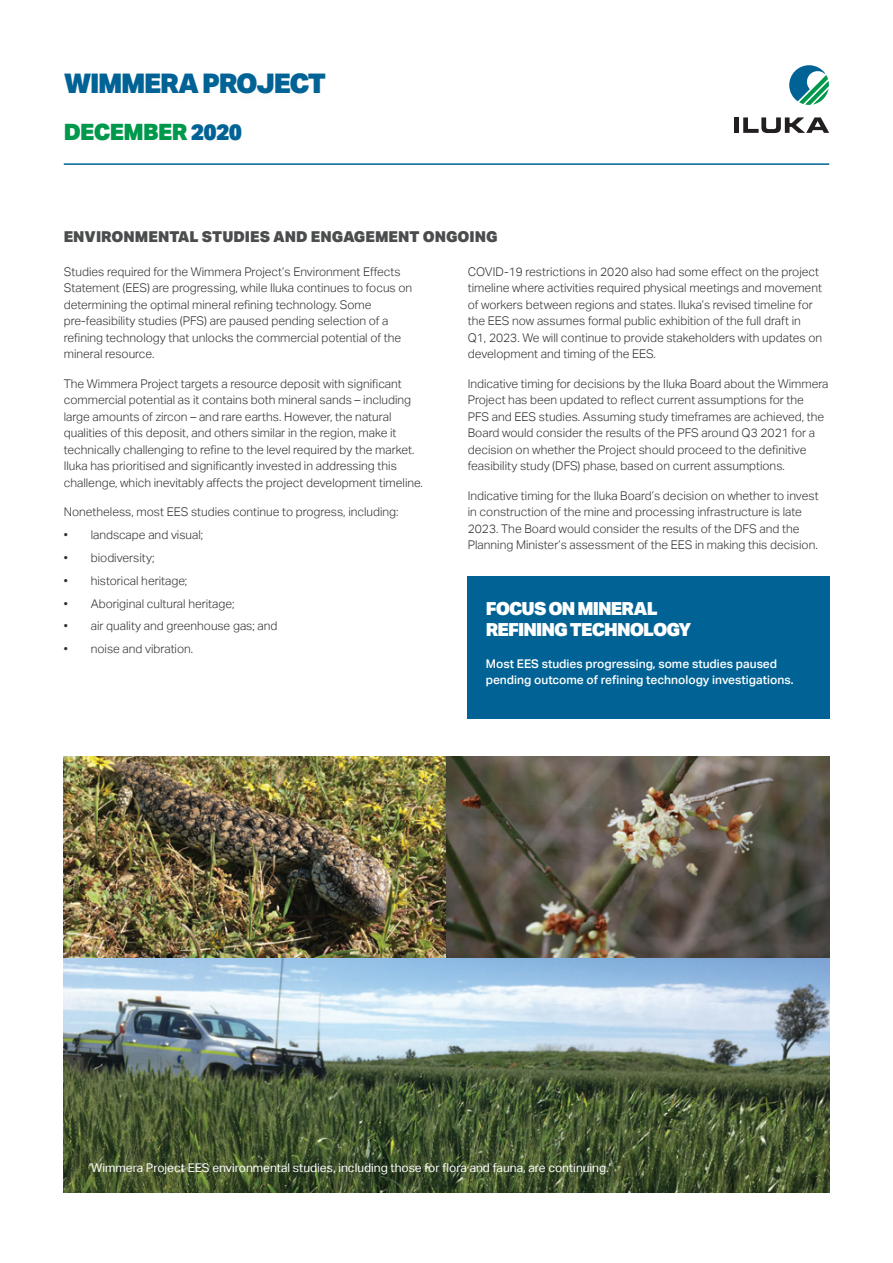
<style>
.page{position:relative;width:893px;height:1263px;background:#fff}
.page>*{position:absolute;margin:0;border:0;box-sizing:border-box;transform-origin:0 0}
.BOLD_HEAD{font:900 27px "Aktiv Grotesk";letter-spacing:-.05em;color:#016395}
.BOLD_HEAD-2{font:900 22.5px "Aktiv Grotesk";letter-spacing:-.03em;color:#00994c}
.BOLD_HEAD-3{font:900 18px/21px "Aktiv Grotesk";letter-spacing:-.05em;color:#fff}
.Sub_1{font:900 15px "Aktiv Grotesk";color:#4b4c4d}
.BODY{font:300 12px/16.5px "Aktiv Grotesk";color:#312f30}
.BODY-2{font:500 12px/16.5px "Aktiv Grotesk";color:#fff}
.BODY-3{font:12px "Aktiv Grotesk";color:#fff}
.body_before_bullets{font:300 12px "Aktiv Grotesk";color:#312f30}
.s1{color:#016395}
</style>
<div class="page">
<div style="left:467px;top:576px;width:362px;height:143px;background:#016395"></div>
<svg style="left:789px;top:65px;width:40px;height:40px"></svg>
<div style="left:734px;top:117px;width:5px;height:16px;background:#231f20"></div>
<svg style="left:743px;top:117px;width:86px;height:16px"></svg>
<hr style="left:64px;top:163px;width:765px;height:2px;background:#016395">
<img style="left:64px;top:957px;width:765px;height:236px">
<img style="left:64px;top:757px;width:382px;height:200px">
<img style="left:446px;top:757px;width:383px;height:200px">
<p class="BOLD_HEAD" style="left:64px;top:66px;width:264px">WIMMERA PROJECT</p>
<p class="BOLD_HEAD-2" style="left:64px;top:117px;width:180px">DECEMBER <span class="s1">2020</span></p>
<p class="Sub_1" style="left:64px;top:227px;width:435px">ENVIRONMENTAL STUDIES AND ENGAGEMENT ONGOING</p>
<p class="BODY" style="left:64px;top:264px;width:350px">Studies required for the Wimmera Project’s Environment Effects Statement (EES) are progressing, while Iluka continues to focus on determining the optimal mineral refining technology. Some pre-feasibility studies (PFS) are paused pending selection of a refining technology that unlocks the commercial potential of the mineral resource.</p>
<p class="BODY" style="left:64px;top:375px;width:361px">The Wimmera Project targets a resource deposit with significant commercial potential as it contains both mineral sands – including large amounts of zircon – and rare earths. However, the natural qualities of this deposit, and others similar in the region, make it technically challenging to refine to the level required by the market.<br>Iluka has prioritised and significantly invested in addressing this challenge, which inevitably affects the project development timeline.</p>
<p class="body_before_bullets" style="left:64px;top:505px;width:336px">Nonetheless, most EES studies continue to progress, including:</p>
<p class="BODY" style="left:64px;top:526px;width:141px">• landscape and visual;</p>
<p class="BODY" style="left:64px;top:549px;width:92px">• biodiversity;</p>
<p class="BODY" style="left:64px;top:572px;width:125px">• historical heritage;</p>
<p class="BODY" style="left:64px;top:595px;width:172px">• Aboriginal cultural heritage;</p>
<p class="BODY" style="left:64px;top:618px;width:215px">• air quality and greenhouse gas; and</p>
<p class="BODY" style="left:64px;top:641px;width:131px">• noise and vibration.</p>
<p class="BODY" style="left:468px;top:264px;width:356px">COVID-19 restrictions in 2020 also had some effect on the project timeline where activities required physical meetings and movement of workers between regions and states. Iluka’s revised timeline for the EES now assumes formal public exhibition of the full draft in Q1, 2023. We will continue to provide stakeholders with updates on development and timing of the EES.</p>
<p class="BODY" style="left:468px;top:375px;width:362px">Indicative timing for decisions by the Iluka Board about the Wimmera Project has been updated to reflect current assumptions for the<br>PFS and EES studies. Assuming study timeframes are achieved, the Board would consider the results of the PFS around Q3 2021 for a decision on whether the Project should proceed to the definitive feasibility study (DFS) phase, based on current assumptions.</p>
<p class="BODY" style="left:468px;top:487px;width:352px">Indicative timing for the Iluka Board’s decision on whether to invest in construction of the mine and processing infrastructure is late 2023. The Board would consider the results of the DFS and the Planning Minister’s assessment of the EES in making this decision.</p>
<p class="BOLD_HEAD-3" style="left:486px;top:597px;width:207px">FOCUS ON MINERAL<br>REFINING TECHNOLOGY</p>
<p class="BODY-2" style="left:486px;top:655px;width:309px">Most EES studies progressing, some studies paused pending outcome of refining technology investigations.</p>
<p class="BODY-3" style="left:89px;top:1161px;width:524px">‘Wimmera Project EES environmental studies, including those for flora and fauna, are continuing.’</p>
</div>
